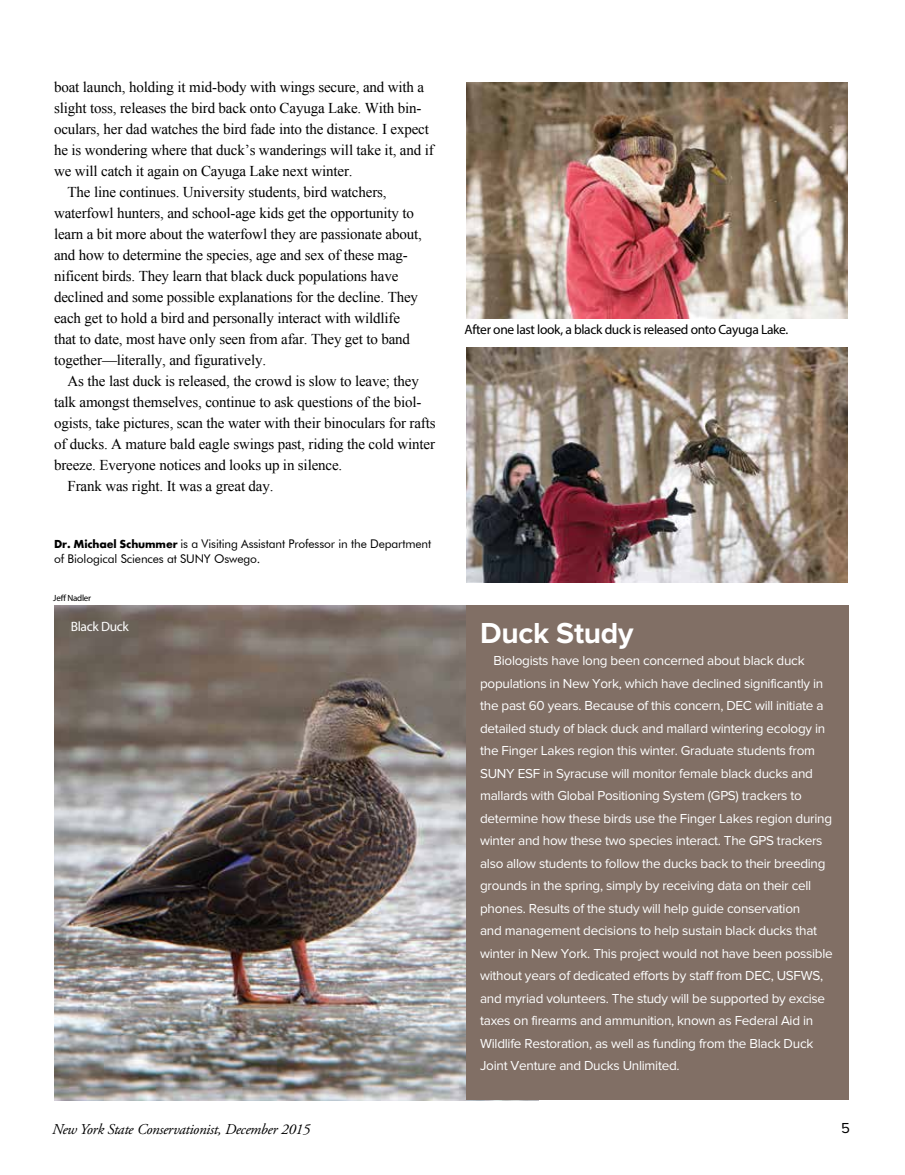
<style>
.page{position:relative;width:905px;height:1175px;background:#fff}
.page>*{position:absolute;margin:0;border:0;box-sizing:border-box;transform-origin:0 0}
.t1{font:700 30px "Proxima Nova";letter-spacing:-.01em;color:#fff}
.t2{font:15px "Times New Roman";letter-spacing:-.01em;color:#000}
.t3{font:italic 15px "Adobe Garamond Pro";letter-spacing:-.02em;color:#000}
.t4{font:15px "Proxima Nova";color:#000}
.t5{font:13.5px/22.5px "Proxima Nova";letter-spacing:-.02em;color:#fff}
.t6{font:13.5px "Myriad Pro";letter-spacing:-.025em;color:#000}
.t7{font:13.5px "Myriad Pro";letter-spacing:-.025em;color:#fff}
.t8{font:12px/15px "Futura BT";letter-spacing:-.01em;color:#000}
.t9{font:9px "Myriad Pro";letter-spacing:-.025em;color:#000}
.s1{font-family:"Futura TEE";font-weight:700}
</style>
<div class="page">
<img style="left:54px;top:605px;width:412px;height:495px">
<div style="left:466px;top:605px;width:383px;height:495px;background:#816f65"></div>
<img style="left:466px;top:83px;width:381px;height:235px">
<img style="left:466px;top:347px;width:381px;height:236px">
<p class="t2" style="left:54px;top:77px;width:371px">boat launch, holding it mid-body with wings secure, and with a</p>
<p class="t2" style="left:54px;top:98px;width:369px">slight toss, releases the bird back onto Cayuga Lake. With bin-</p>
<p class="t2" style="left:54px;top:119px;width:376px">oculars, her dad watches the bird fade into the distance. I expect</p>
<p class="t2" style="left:54px;top:140px;width:381px">he is wondering where that duck’s wanderings will take it, and if</p>
<p class="t2" style="left:54px;top:161px;width:300px">we will catch it again on Cayuga Lake next winter.</p>
<p class="t2" style="left:68px;top:182px;width:320px">The line continues. University students, bird watchers,</p>
<p class="t2" style="left:54px;top:203px;width:361px">waterfowl hunters, and school-age kids get the opportunity to</p>
<p class="t2" style="left:54px;top:224px;width:369px">learn a bit more about the waterfowl they are passionate about,</p>
<p class="t2" style="left:54px;top:245px;width:355px">and how to determine the species, age and sex of these mag-</p>
<p class="t2" style="left:54px;top:266px;width:346px">nificent birds. They learn that black duck populations have</p>
<p class="t2" style="left:54px;top:287px;width:365px">declined and some possible explanations for the decline. They</p>
<p class="t2" style="left:54px;top:308px;width:347px">each get to hold a bird and personally interact with wildlife</p>
<p class="t2" style="left:54px;top:329px;width:357px">that to date, most have only seen from afar. They get to band</p>
<p class="t2" style="left:54px;top:350px;width:214px">together—literally, and figuratively.</p>
<p class="t2" style="left:68px;top:371px;width:353px">As the last duck is released, the crowd is slow to leave; they</p>
<p class="t2" style="left:54px;top:392px;width:369px">talk amongst themselves, continue to ask questions of the biol-</p>
<p class="t2" style="left:54px;top:413px;width:383px">ogists, take pictures, scan the water with their binoculars for rafts</p>
<p class="t2" style="left:54px;top:434px;width:382px">of ducks. A mature bald eagle swings past, riding the cold winter</p>
<p class="t2" style="left:54px;top:455px;width:290px">breeze. Everyone notices and looks up in silence.</p>
<p class="t2" style="left:68px;top:476px;width:207px">Frank was right. It was a great day.</p>
<p class="t8" style="left:54px;top:536px;width:378px"><span class="s1">Dr. Michael Schummer</span> is a Visiting Assistant Professor in the Department of Biological Sciences at SUNY Oswego.</p>
<p class="t9" style="left:53px;top:592px;width:39px">Jeff Nadler</p>
<p class="t7" style="left:71px;top:617px;width:60px">Black Duck</p>
<p class="t3" style="left:52px;top:1119px;width:260px">New York State Conservationist, December 2015</p>
<p class="t6" style="left:464px;top:321px;width:325px">After one last look, a black duck is released onto Cayuga Lake.</p>
<h1 class="t1" style="left:480px;top:615px;width:155px">Duck Study</h1>
<p class="t5" style="left:480px;top:649px;width:354px;text-indent:14px">Biologists have long been concerned about black duck populations in New York, which have declined significantly in the past 60 years. Because of this concern, DEC will initiate a detailed study of black duck and mallard wintering ecology in the Finger Lakes region this winter. Graduate students from SUNY ESF in Syracuse will monitor female black ducks and mallards with Global Positioning System (GPS) trackers to determine how these birds use the Finger Lakes region during winter and how these two species interact. The GPS trackers also allow students to follow the ducks back to their breeding grounds in the spring, simply by receiving data on their cell phones. Results of the study will help guide conservation<br>and management decisions to help sustain black ducks that winter in New York. This project would not have been possible without years of dedicated efforts by staff from DEC, USFWS, and myriad volunteers. The study will be supported by excise taxes on firearms and ammunition, known as Federal Aid in Wildlife Restoration, as well as funding from the Black Duck Joint Venture and Ducks Unlimited.</p>
<p class="t4" style="left:841px;top:1119px;width:10px">5</p>
</div>
